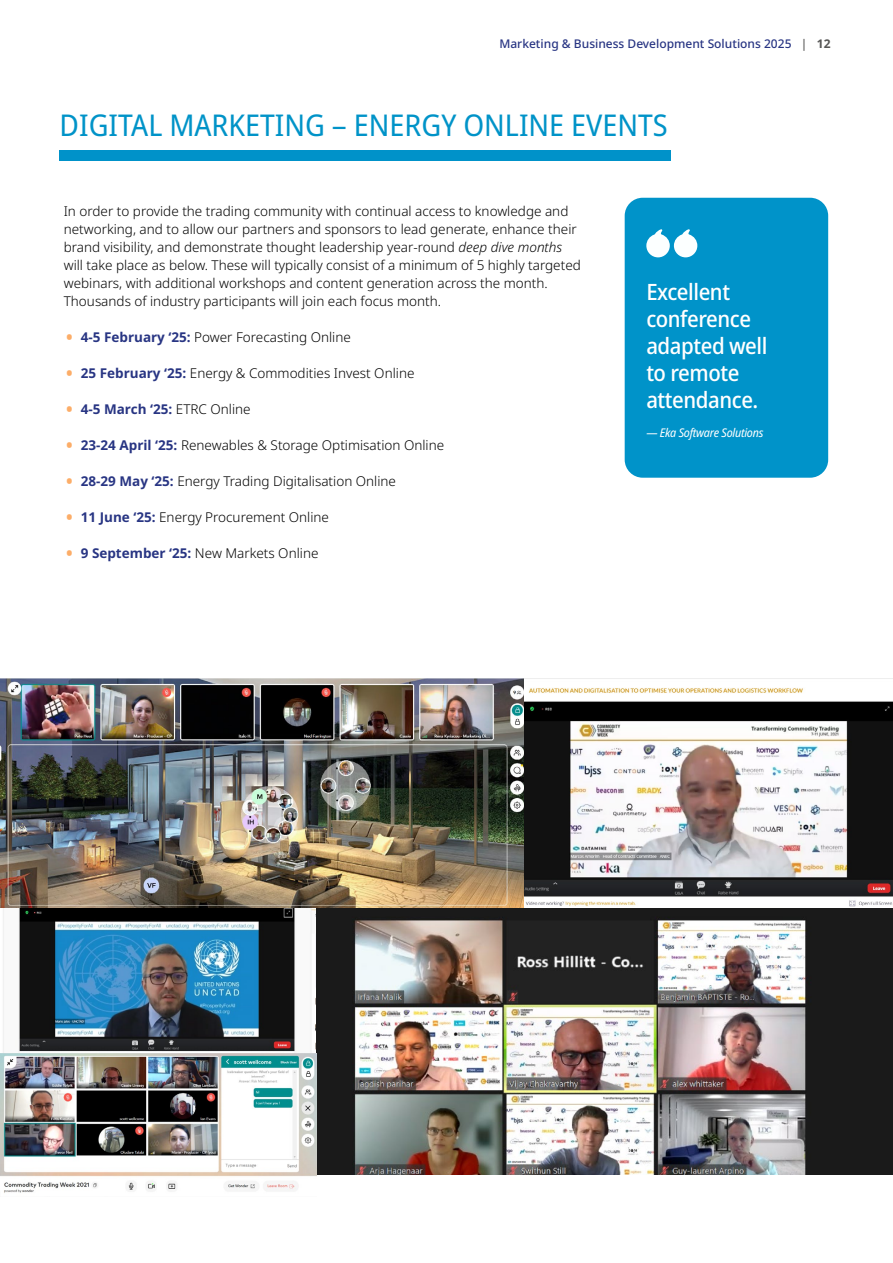
<style>
.page{position:relative;width:893px;height:1263px;background:#fff}
.page>*{position:absolute;margin:0;border:0;box-sizing:border-box;transform-origin:0 0}
.t1{font:semi-condensed 30px "Noto Sans";color:#0093c8}
.t2{font:500 semi-condensed 22.5px/27px "Noto Sans";letter-spacing:-.02em;color:#fff}
.t3{font:300 13.5px/18px "Noto Sans";color:#000}
.t4{font:700 13.5px "Noto Sans";color:#283583}
.t5{font:500 12px "Noto Sans";color:#283583}
.t6{font:italic semi-condensed 12px "Noto Sans";letter-spacing:-.02em;color:#fff}
.s1{color:#575756}
.s2{font-weight:700;color:#575756}
.s3{font-style:italic}
.s4{font-size:30px;color:#fcad68}
.s5{font-weight:700;color:#283583}
.s6{font-weight:300;font-size:30px;color:#fcad68}
.s7{font-weight:300;color:#000}
</style>
<div class="page">
<div style="left:625px;top:198px;width:203px;height:280px;background:#0093c9;border-radius:18px"></div>
<img style="left:0;top:678px;width:525px;height:231px">
<img style="left:525px;top:678px;width:368px;height:231px">
<img style="left:316px;top:909px;width:577px;height:266px">
<img style="left:3px;top:909px;width:313px;height:144px">
<img style="left:0;top:1053px;width:316px;height:140px">
<svg style="left:646px;top:229px;width:51px;height:28px"></svg>
<div style="left:60px;top:150px;width:611px;height:11px;background:#0092c9"></div>
<p class="t5" style="left:499px;top:35px;width:333px">Marketing &amp; Business Development Solutions 2025 <span class="s1">|</span> <span class="s2">12</span></p>
<h1 class="t1" style="left:60px;top:104px;width:610px">DIGITAL MARKETING – ENERGY ONLINE EVENTS</h1>
<p class="t3" style="left:64px;top:202px;width:519px">In order to provide the trading community with continual access to knowledge and networking, and to allow our partners and sponsors to lead generate, enhance their brand visibility, and demonstrate thought leadership year-round <span class="s3">deep dive months </span>will take place as below. These will typically consist of a minimum of 5 highly targeted webinars, with additional workshops and content generation across the month.<br>Thousands of industry participants will join each focus month.</p>
<p class="t3" style="left:64px;top:328px;width:289px"><span class="s4">•</span> <span class="s5">4-5 February ‘25:</span> Power Forecasting Online</p>
<p class="t3" style="left:64px;top:364px;width:352px"><span class="s4">•</span> <span class="s5">25 February ‘25:</span> Energy &amp; Commodities Invest Online</p>
<p class="t4" style="left:64px;top:400px;width:188px"><span class="s6">•</span> 4-5 March ‘25: <span class="s7">ETRC Online</span></p>
<p class="t3" style="left:64px;top:436px;width:382px"><span class="s4">•</span> <span class="s5">23-24 April ‘25:</span> Renewables &amp; Storage Optimisation Online</p>
<p class="t3" style="left:64px;top:472px;width:334px"><span class="s4">•</span> <span class="s5">28-29 May ‘25:</span> Energy Trading Digitalisation Online</p>
<p class="t3" style="left:64px;top:508px;width:267px"><span class="s4">•</span> <span class="s5">11 June ‘25:</span> Energy Procurement Online</p>
<p class="t3" style="left:64px;top:544px;width:256px"><span class="s4">•</span> <span class="s5">9 September ‘25:</span> New Markets Online</p>
<h2 class="t2" style="left:646px;top:279px;width:123px">Excellent conference adapted well to remote attendance.</h2>
<p class="t6" style="left:646px;top:424px;width:119px">— Eka Software Solutions</p>
</div>
